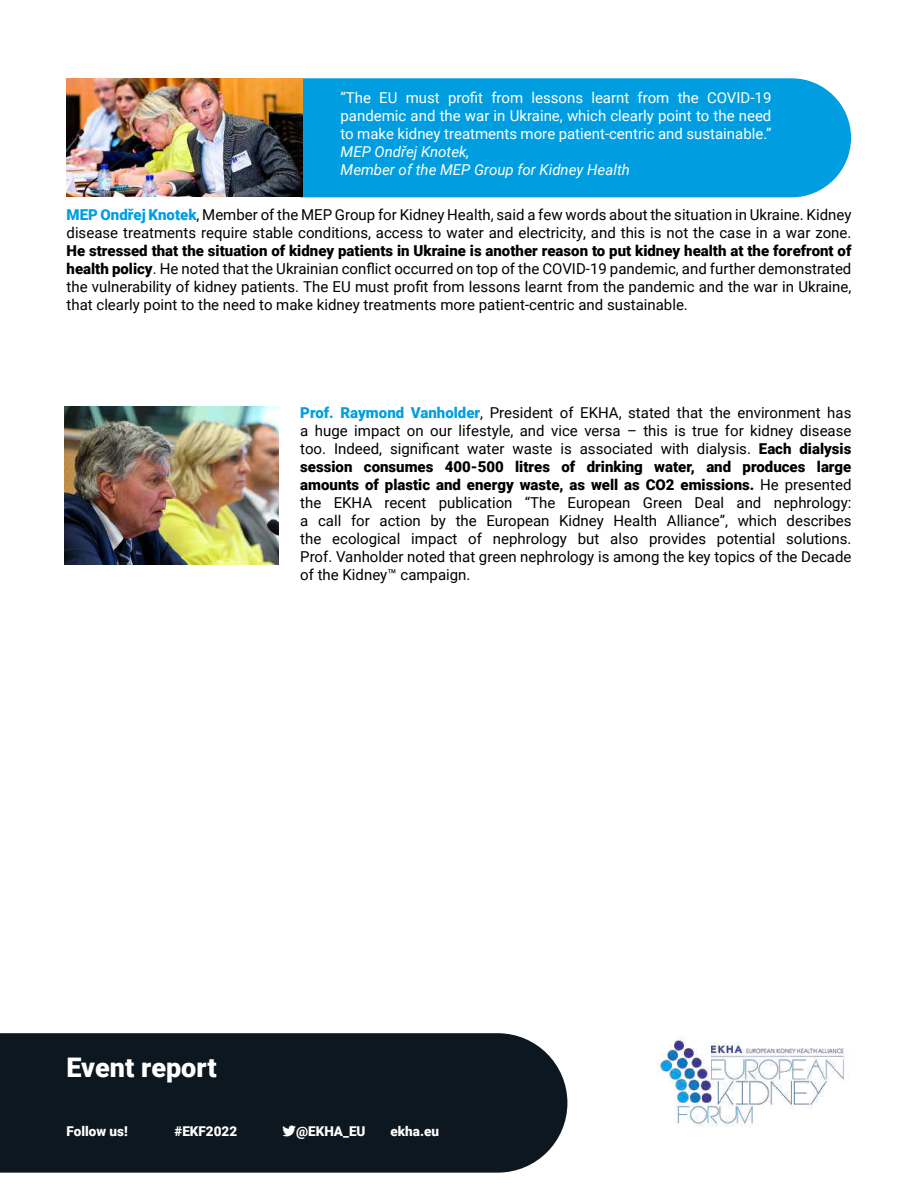
<style>
.page{position:relative;width:918px;height:1188px;background:#fff}
.page>*{position:absolute;margin:0;border:0;box-sizing:border-box;transform-origin:0 0}
.t1{font:900 27px "Roboto";color:#fff}
.t2{font:15px/18px "Roboto";color:#000;text-align:justify}
.t3{font:15px/18px "Roboto";color:#fff;text-align:justify}
.t4{font:italic 15px/18px "Roboto";color:#fff}
.t5{font:900 13.5px "Roboto";color:#fff}
.s1{font-weight:900;color:#009ee0}
.s2{font-weight:900}
</style>
<div class="page">
<div style="left:0;top:1033px;width:567px;height:140px;background:#0c171f"></div>
<img style="left:658px;top:1036px;width:187px;height:91px">
<img style="left:65px;top:406px;width:214px;height:158px">
<div style="left:303px;top:78px;width:548px;height:119px;background:#009ee0"></div>
<img style="left:66px;top:78px;width:237px;height:119px">
<svg style="left:283px;top:1126px;width:13px;height:11px"></svg>
<p class="t3" style="left:341px;top:88px;width:432px">“The EU must profit from lessons learnt from the COVID-19 pandemic and the war in Ukraine, which clearly point to the need to make kidney treatments more patient-centric and sustainable.”</p>
<p class="t4" style="left:341px;top:142px;width:291px">MEP Ondřej Knotek,<br>Member of the MEP Group for Kidney Health</p>
<p class="t2" style="left:67px;top:205px;width:786px"><span class="s1">MEP Ondřej Knotek</span>, Member of the MEP Group for Kidney Health, said a few words about the situation in Ukraine. Kidney disease treatments require stable conditions, access to water and electricity, and this is not the case in a war zone.</p>
<p class="t2" style="left:67px;top:241px;width:786px"><span class="s2">He stressed that the situation of kidney patients in Ukraine is another reason to put kidney health at the forefront of health policy</span>. He noted that the Ukrainian conflict occurred on top of the COVID-19 pandemic, and further demonstrated the vulnerability of kidney patients. The EU must profit from lessons learnt from the pandemic and the war in Ukraine, that clearly point to the need to make kidney treatments more patient-centric and sustainable.</p>
<p class="t2" style="left:300px;top:403px;width:553px"><span class="s1">Prof. Raymond Vanholder</span>, President of EKHA, stated that the environment has a huge impact on our lifestyle, and vice versa – this is true for kidney disease too. Indeed, significant water waste is associated with dialysis. <span class="s2">Each dialysis session consumes 400-500 litres of drinking water, and produces large amounts of plastic and energy waste, as well as CO2 emissions.</span> He presented the EKHA recent publication “The European Green Deal and nephrology: a call for action by the European Kidney Health Alliance”, which describes the ecological impact of nephrology but also provides potential solutions.<br>Prof. Vanholder noted that green nephrology is among the key topics of the Decade of the Kidney™ campaign.</p>
<h1 class="t1" style="left:67px;top:1048px;width:152px">Event report</h1>
<p class="t5" style="left:67px;top:1122px;width:63px">Follow us!</p>
<p class="t5" style="left:175px;top:1122px;width:64px">#EKF2022</p>
<p class="t5" style="left:283px;top:1122px;width:85px">▼▼▼@EKHA_EU</p>
<p class="t5" style="left:391px;top:1122px;width:50px">ekha.eu</p>
</div>
